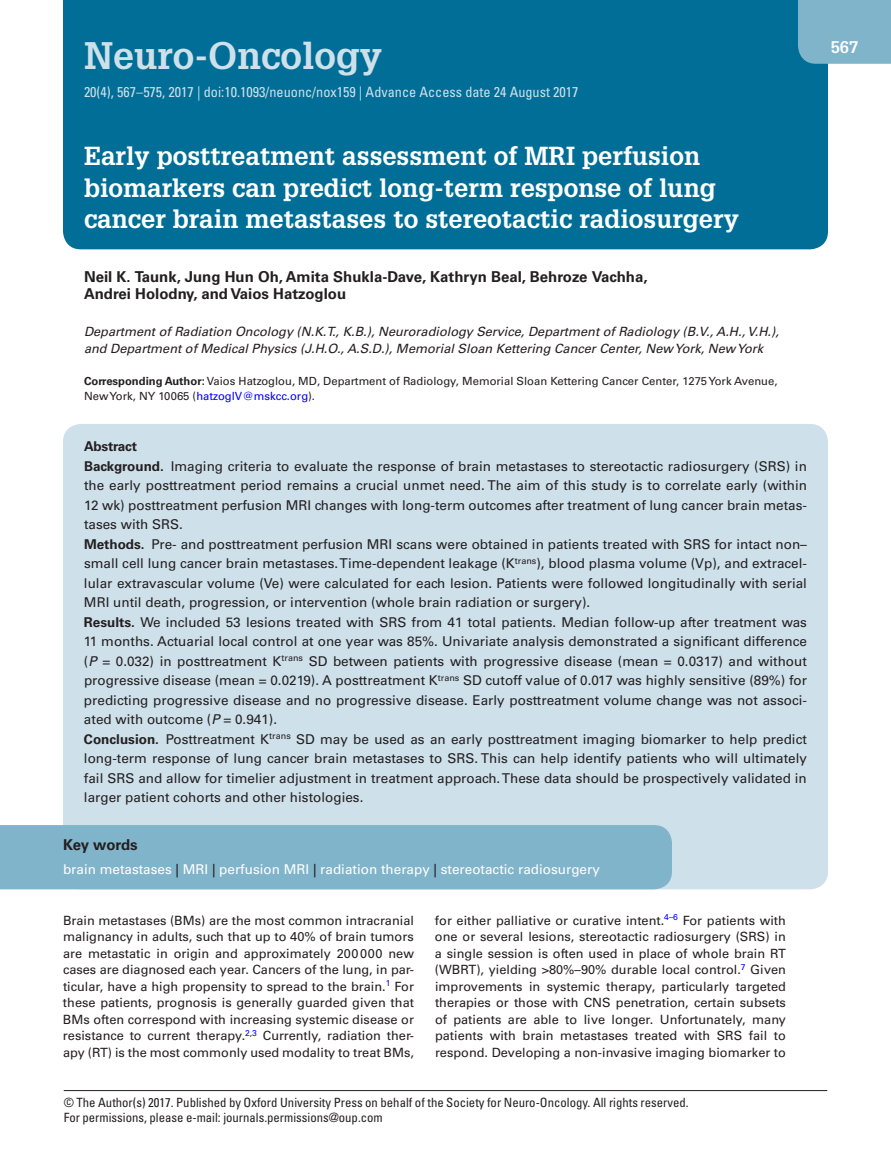
<style>
.page{position:relative;width:891px;height:1175px;background:#fff}
.page>*{position:absolute;margin:0;border:0;box-sizing:border-box;transform-origin:0 0}
.t1{font:700 37.5px "Glypha LT Std";color:#cee0ea}
.t2{font:700 25.5px/31.5px "Glypha LT Std";color:#fff}
.t3{font:700 16.5px "Glypha LT Std";color:#fff}
.t4{font:700 15px/16.5px "Univers LT Std";color:#231f20}
.t5{font:condensed 14.25px "Univers LT Std";color:#cee0ea}
.t6{font:13.5px/19.5px "Univers LT Std";color:#231f20}
.t7{font:13.5px "Univers LT Std";color:#fff}
.t8{font:12.75px/16.5px "Univers LT Std";color:#231f20;text-align:justify}
.t9{font:italic 12.75px/16.5px "Univers LT Std";color:#231f20}
.t10{font:condensed 12.75px/15px "Univers LT Std";color:#231f20}
.t11{font:11.25px/15px "Univers LT Std";color:#231f20}
.s1{font-weight:700}
.s2{color:#00f}
.s3{font-style:italic}
.s4{color:#231f20}
</style>
<div class="page">
<hr style="left:64px;top:1090px;width:763px;height:1px;background:#231f20">
<div style="left:63px;top:0;width:765px;height:249px;background:#006e96"></div>
<div style="left:63px;top:424px;width:765px;height:465px;background:#cee0ea;border-radius:18px"></div>
<div style="left:0;top:825px;width:672px;height:64px;background:#7fb4ca"></div>
<div style="left:798px;top:0;width:93px;height:64px;background:#7fb4ca"></div>
<h1 class="t1" style="left:84px;top:32px;width:299px">Neuro-Oncology</h1>
<p class="t5" style="left:84px;top:83px;width:496px">20(4), 567–575, 2017 | doi:10.1093/neuonc/nox159 | Advance Access date 24 August 2017</p>
<h2 class="t2" style="left:84px;top:140px;width:656px">Early posttreatment assessment of MRI perfusion biomarkers can predict long-term response of lung cancer brain metastases to stereotactic radiosurgery</h2>
<p class="t4" style="left:84px;top:269px;width:565px">Neil K. Taunk, Jung Hun Oh, Amita Shukla-Dave, Kathryn Beal, Behroze Vachha,<br>Andrei Holodny, and Vaios Hatzoglou</p>
<p class="t9" style="left:84px;top:324px;width:696px">Department of Radiation Oncology (N.K.T., K.B.), Neuroradiology Service, Department of Radiology (B.V., A.H., V.H.), and Department of Medical Physics (J.H.O., A.S.D.), Memorial Sloan Kettering Cancer Center, New York, New York</p>
<p class="t11" style="left:84px;top:374px;width:695px"><span class="s1">Corresponding Author:</span> Vaios Hatzoglou, MD, Department of Radiology, Memorial Sloan Kettering Cancer Center, 1275 York Avenue,<br>New York, NY 10065 (<span class="s2">hatzoglV@mskcc.org</span>).</p>
<p class="t6" style="left:84px;top:437px;width:725px"><span class="s1">Abstract<br>Background.</span> Imaging criteria to evaluate the response of brain metastases to stereotactic radiosurgery (SRS) in the early posttreatment period remains a crucial unmet need. The aim of this study is to correlate early (within 12 wk) posttreatment perfusion MRI changes with long-term outcomes after treatment of lung cancer brain metas&shy;tases with SRS.<br><span class="s1">Methods.</span> Pre- and posttreatment perfusion MRI scans were obtained in patients treated with SRS for intact non– small cell lung cancer brain metastases. Time-dependent leakage (K<sup>trans</sup>), blood plasma volume (Vp), and extracel&shy;lular extravascular volume (Ve) were calculated for each lesion. Patients were followed longitudinally with serial MRI until death, progression, or intervention (whole brain radiation or surgery).<br><span class="s1">Results.</span> We included 53 lesions treated with SRS from 41 total patients. Median follow-up after treatment was 11 months. Actuarial local control at one year was 85%. Univariate analysis demonstrated a significant difference (<span class="s3">P</span> = 0.032) in posttreatment K<sup>trans</sup> SD between patients with progressive disease (mean = 0.0317) and without progressive disease (mean = 0.0219). A posttreatment K<sup>trans</sup> SD cutoff value of 0.017 was highly sensitive (89%) for predicting progressive disease and no progressive disease. Early posttreatment volume change was not associ&shy;ated with outcome (<span class="s3">P</span> = 0.941).<br><span class="s1">Conclusion.</span> Posttreatment K<sup>trans</sup> SD may be used as an early posttreatment imaging biomarker to help predict long-term response of lung cancer brain metastases to SRS. This can help identify patients who will ultimately fail SRS and allow for timelier adjustment in treatment approach. These data should be prospectively validated in larger patient cohorts and other histologies.</p>
<p class="t4" style="left:63px;top:837px;width:76px">Key words</p>
<p class="t7" style="left:63px;top:861px;width:538px">brain metastases <span class="s4">|</span> MRI <span class="s4">|</span> perfusion MRI <span class="s4">|</span> radiation therapy <span class="s4">|</span> stereotactic radiosurgery</p>
<p class="t8" style="left:63px;top:912px;width:353px">Brain metastases (BMs) are the most common intracranial malignancy in adults, such that up to 40% of brain tumors are metastatic in origin and approximately 200000 new cases are diagnosed each year. Cancers of the lung, in par&shy;ticular, have a high propensity to spread to the brain.<sup>1</sup> For these patients, prognosis is generally guarded given that BMs often correspond with increasing systemic disease or resistance to current therapy.<sup>2</sup><sup>,</sup><sup>3</sup> Currently, radiation ther&shy;apy (RT) is the most commonly used modality to treat BMs,</p>
<p class="t8" style="left:435px;top:912px;width:353px">for either palliative or curative intent.<sup>4–6</sup> For patients with one or several lesions, stereotactic radiosurgery (SRS) in a single session is often used in place of whole brain RT (WBRT), yielding &gt;80%–90% durable local control.<sup>7</sup> Given improvements in systemic therapy, particularly targeted therapies or those with CNS penetration, certain subsets of patients are able to live longer. Unfortunately, many patients with brain metastases treated with SRS fail to respond. Developing a non-invasive imaging biomarker to</p>
<p class="t10" style="left:64px;top:1095px;width:626px">© The Author(s) 2017. Published by Oxford University Press on behalf of the Society for Neuro-Oncology. All rights reserved.<br>For permissions, please e-mail: journals.permissions@oup.com</p>
<p class="t3" style="left:831px;top:37px;width:29px">567</p>
</div>
